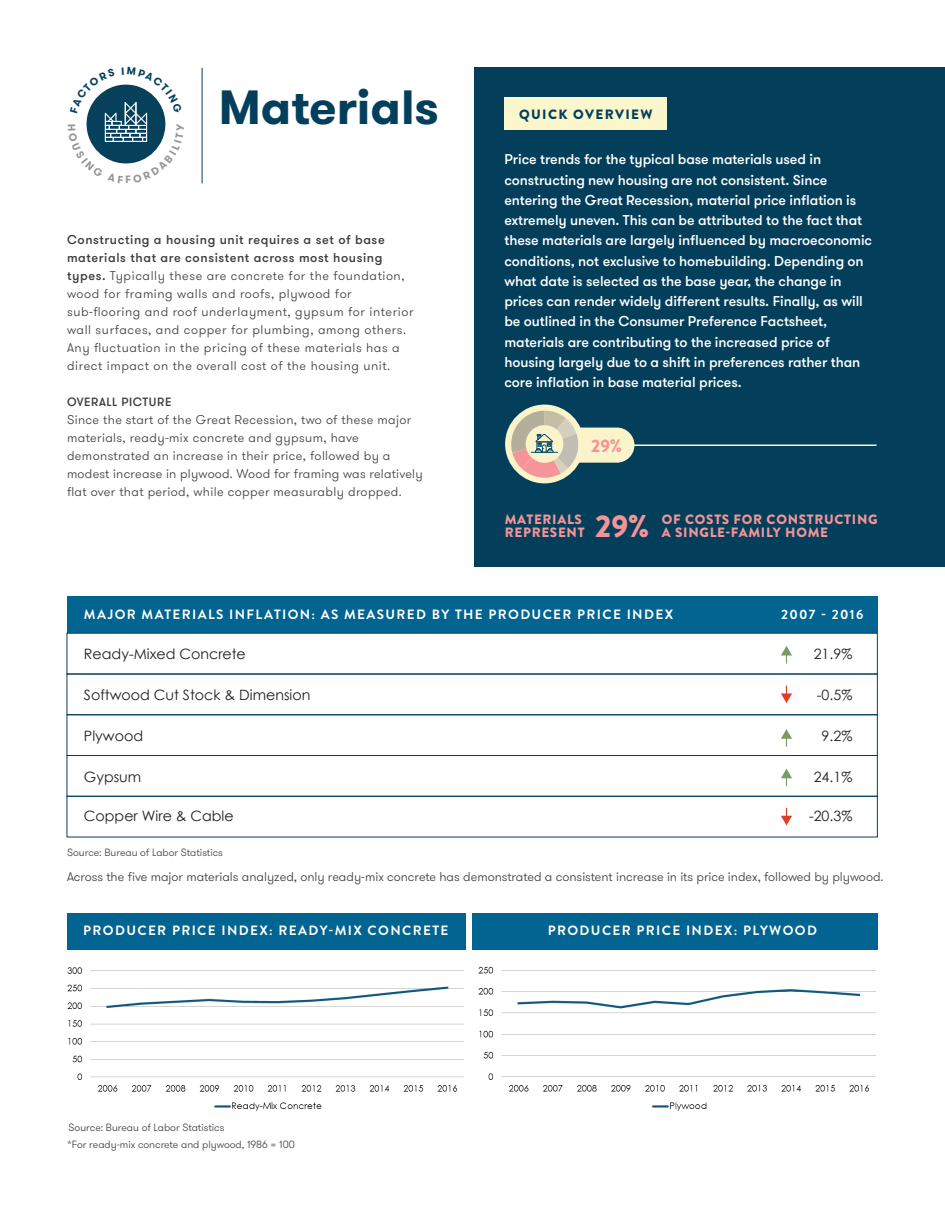
<style>
.page{position:relative;width:945px;height:1215px;background:#fff}
.page>*{position:absolute;margin:0;border:0;box-sizing:border-box;transform-origin:0 0}
.t1{font:700 48px "GT Walsheim";color:#033f5b}
.t2{font:900 31.5px "Brandon Grotesque";color:#f59496}
.t3{font:900 18px "Brandon Grotesque";color:#f59496}
.t4{font:500 14.25px/20.2px "GT Walsheim";letter-spacing:-.005em;color:#fff}
.t5{font:14.25px "Century Gothic";color:#231f20}
.t6{font:700 13.5px "Brandon Grotesque";letter-spacing:.1em;color:#fff}
.t7{font:900 13.5px/13.5px "Brandon Grotesque";letter-spacing:.05em;color:#f59496}
.t8{font:900 13.5px "Brandon Grotesque";letter-spacing:.1em;color:#033f5b}
.t9{font:300 12.75px/18px "GT Walsheim";letter-spacing:.03em;color:#3e3e3f}
.t10{font:300 12.75px "GT Walsheim";color:#3e3e3f}
.t11{font:500 12px "GT Walsheim";letter-spacing:.045em;color:#3e3e3f}
.t12{font:300 10.5px "GT Walsheim";color:#3e3e3f}
.s1{font-weight:500}
</style>
<div class="page">
<div style="left:67px;top:596px;width:810px;height:37px;background:#026491"></div>
<hr style="left:202px;top:68px;width:1px;height:115px;background:#033f5b">
<div style="left:474px;top:68px;width:471px;height:499px;background:#033f5b"></div>
<div style="left:504px;top:98px;width:163px;height:32px;background:#fcf6cd"></div>
<hr style="left:518px;top:444px;width:359px;height:2px;background:#fbf4cb">
<div style="left:67px;top:674px;width:811px;height:41px;border:1px solid #063f5b"></div>
<div style="left:67px;top:755px;width:811px;height:41px;border:1px solid #063f5b"></div>
<div style="left:67px;top:796px;width:811px;height:41px;border:1px solid #063f5b"></div>
<div style="left:472px;top:913px;width:405px;height:37px;background:#026491"></div>
<img style="left:478px;top:966px;width:399px;height:145px">
<div style="left:67px;top:913px;width:398px;height:37px;background:#026491"></div>
<img style="left:67px;top:967px;width:397px;height:144px">
<div style="left:550px;top:428px;width:84px;height:35px;background:#fbf4cb;border-radius:18px"></div>
<div style="left:505px;top:405px;width:79px;height:78px;background:#fbf4cb;border-radius:50%"></div>
<svg style="left:508px;top:411px;width:73px;height:70px"></svg>
<svg style="left:781px;top:646px;width:11px;height:17px"></svg>
<svg style="left:781px;top:769px;width:11px;height:17px"></svg>
<svg style="left:781px;top:729px;width:11px;height:18px"></svg>
<svg style="left:781px;top:686px;width:11px;height:17px"></svg>
<svg style="left:781px;top:808px;width:11px;height:17px"></svg>
<svg style="left:86px;top:84px;width:80px;height:80px"></svg>
<h1 class="t1" style="left:219px;top:76px;width:222px">Materials</h1>
<p class="t9" style="left:67px;top:231px;width:348px"><span class="s1">Constructing a housing unit requires a set of base materials that are consistent across most housing types.</span> Typically these are concrete for the foundation, wood for framing walls and roofs, plywood for sub-flooring and roof underlayment, gypsum for interior wall surfaces, and copper for plumbing, among others.<br>Any fluctuation in the pricing of these materials has a direct impact on the overall cost of the housing unit.</p>
<p class="t11" style="left:67px;top:394px;width:106px">OVERALL PICTURE</p>
<p class="t9" style="left:67px;top:411px;width:357px">Since the start of the Great Recession, two of these major materials, ready-mix concrete and gypsum, have demonstrated an increase in their price, followed by a modest increase in plywood. Wood for framing was relatively flat over that period, while copper measurably dropped.</p>
<p class="t8" style="left:519px;top:105px;width:135px">QUICK OVERVIEW</p>
<p class="t4" style="left:504px;top:150px;width:369px">Price trends for the typical base materials used in constructing new housing are not consistent. Since entering the Great Recession, material price inflation is extremely uneven. This can be attributed to the fact that these materials are largely influenced by macroeconomic conditions, not exclusive to homebuilding. Depending on what date is selected as the base year, the change in prices can render widely different results. Finally, as will be outlined in the Consumer Preference Factsheet, materials are contributing to the increased price of housing largely due to a shift in preferences rather than core inflation in base material prices.</p>
<h3 class="t3" style="left:591px;top:433px;width:32px">29%</h3>
<p class="t7" style="left:505px;top:513px;width:81px">MATERIALS<br>REPRESENT</p>
<h2 class="t2" style="left:595px;top:504px;width:55px">29%</h2>
<p class="t7" style="left:662px;top:513px;width:217px">OF COSTS FOR CONSTRUCTING<br>A SINGLE-FAMILY HOME</p>
<p class="t6" style="left:84px;top:605px;width:591px">MAJOR MATERIALS INFLATION: AS MEASURED BY THE PRODUCER PRICE INDEX</p>
<p class="t6" style="left:781px;top:605px;width:84px">2007 - 2016</p>
<p class="t5" style="left:84px;top:645px;width:163px">Ready-Mixed Concrete</p>
<p class="t5" style="left:84px;top:686px;width:228px">Softwood Cut Stock &amp; Dimension</p>
<p class="t5" style="left:84px;top:727px;width:61px">Plywood</p>
<p class="t5" style="left:84px;top:768px;width:59px">Gypsum</p>
<p class="t5" style="left:84px;top:807px;width:151px">Copper Wire &amp; Cable</p>
<p class="t12" style="left:67px;top:846px;width:157px">Source: Bureau of Labor Statistics</p>
<p class="t5" style="left:814px;top:645px;width:40px">21.9%</p>
<p class="t5" style="left:817px;top:686px;width:37px">-0.5%</p>
<p class="t5" style="left:822px;top:727px;width:32px">9.2%</p>
<p class="t5" style="left:814px;top:768px;width:40px">24.1%</p>
<p class="t5" style="left:809px;top:807px;width:45px">-20.3%</p>
<p class="t10" style="left:67px;top:869px;width:818px">Across the five major materials analyzed, only ready-mix concrete has demonstrated a consistent increase in its price index, followed by plywood.</p>
<p class="t6" style="left:83px;top:921px;width:367px">PRODUCER PRICE INDEX: READY-MIX CONCRETE</p>
<p class="t6" style="left:548px;top:921px;width:271px">PRODUCER PRICE INDEX: PLYWOOD</p>
<p class="t12" style="left:69px;top:1121px;width:157px">Source: Bureau of Labor Statistics</p>
<p class="t12" style="left:67px;top:1137px;width:229px">*For ready-mix concrete and plywood, 1986 = 100</p>
</div>
